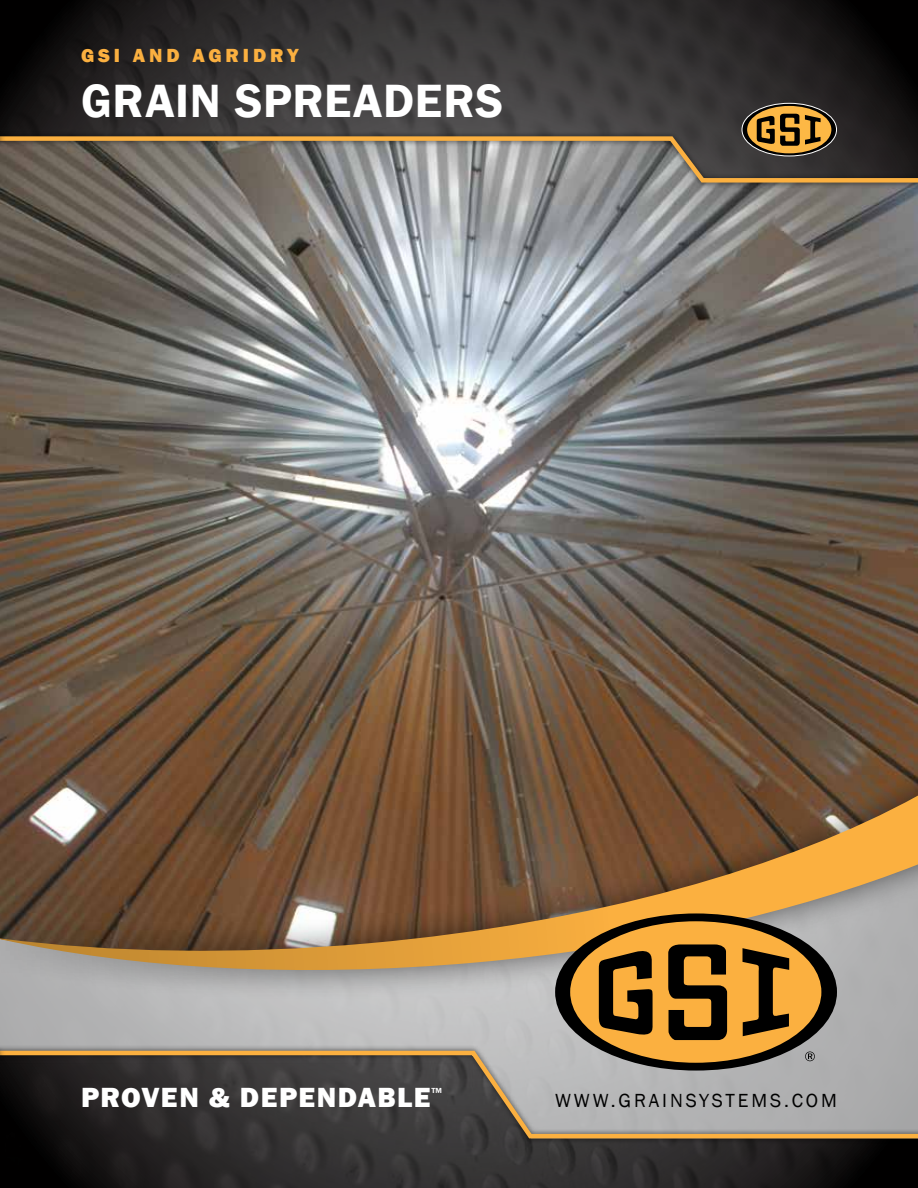
<style>
.page{position:relative;width:918px;height:1188px;background:#fff}
.page>*{position:absolute;margin:0;border:0;box-sizing:border-box;transform-origin:0 0}
.t1{font:600 48px "Franklin Gothic";letter-spacing:.015em;color:#fff}
.t2{font:800 28.5px "Franklin Gothic";letter-spacing:.045em;color:#fff}
.t3{font:19.5px "Franklin Gothic";letter-spacing:.15em;color:#000}
.t4{font:800 19.5px "Franklin Gothic";letter-spacing:.2em;color:#fbb040}
</style>
<div class="page">
<svg style="left:6px;top:1000px;width:912px;height:45px;background:#bababa"></svg>
<img style="left:0;top:188px;width:918px;height:548px">
<div style="left:0;top:736px;width:918px;height:264px;background:#000;opacity:.55"></div>
<svg style="left:0;top:796px;width:918px;height:182px;background:#8b6947"></svg>
<svg style="left:0;top:0;width:918px;height:185px;background:#433f3c"></svg>
<svg style="left:742px;top:103px;width:95px;height:53px;background:#846431"></svg>
<div style="left:742px;top:103px;width:95px;height:53px;border:1px solid #fff;border-radius:50%"></div>
<svg style="left:555px;top:913px;width:282px;height:132px;background:#976f34"></svg>
<div style="left:0;top:1045px;width:918px;height:143px;background:#000;opacity:.65"></div>
<svg style="left:0;top:1048px;width:918px;height:140px;background:#57524e"></svg>
<div style="left:0;top:103px;width:6px;height:44px;background:#000;opacity:.65"></div>
<svg style="left:0;top:107px;width:4px;height:36px"></svg>
<div style="left:0;top:947px;width:6px;height:114px;background:#000;opacity:.65"></div>
<svg style="left:0;top:951px;width:5px;height:107px"></svg>
<p class="t4" style="left:81px;top:43px;width:219px">GSI AND AGRIDRY</p>
<h1 class="t1" style="left:81px;top:71px;width:424px">GRAIN SPREADERS</h1>
<h2 class="t2" style="left:81px;top:1079px;width:362px">PROVEN &amp; DEPENDABLE<sup>™</sup></h2>
<p class="t3" style="left:555px;top:1088px;width:283px">WWW.GRAINSYSTEMS.COM</p>
</div>
